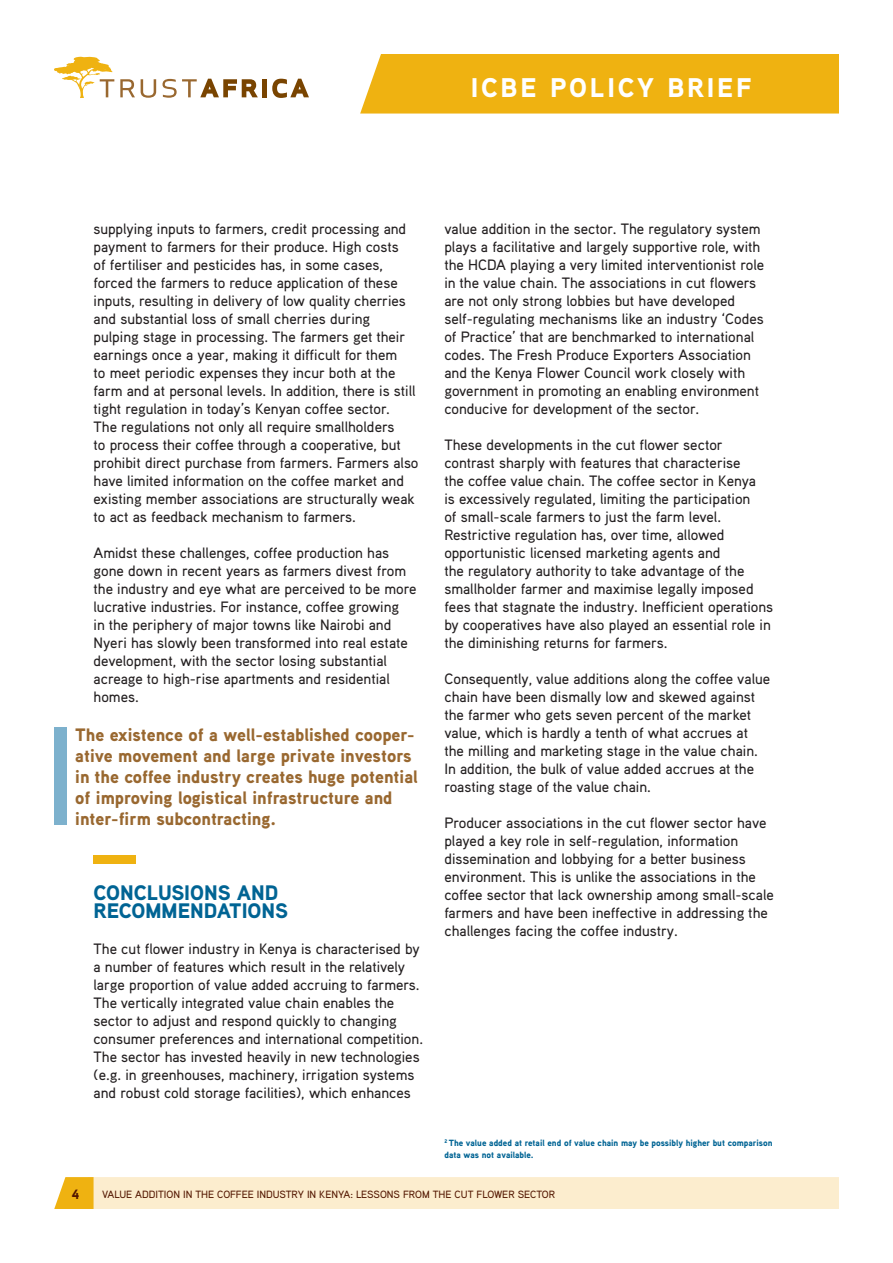
<style>
.page{position:relative;width:893px;height:1263px;background:#fff}
.page>*{position:absolute;margin:0;border:0;box-sizing:border-box;transform-origin:0 0}
.t1{font:900 27px "Aaux Pro";letter-spacing:.1em;color:#fff}
.Trust_Text{font:900 21px/18px "Aaux Pro";color:#006494}
.Trust_Citation{font:900 18px/21px "Aaux Pro";color:#996830}
.Trust_Text-2{font:500 15px/18px "Aaux Pro";color:#231f20}
.t2{font:900 13.5px "Aaux Pro";color:#531600}
.t3{font:500 10.5px "Aaux Pro";color:#531600}
.Trust_Square_Text{font:900 9px/12px "Aaux Pro";color:#006494}
</style>
<div class="page">
<div style="left:54px;top:1177px;width:785px;height:32px;background:#fcedce"></div>
<svg style="left:120px;top:79px;width:15px;height:18px"></svg>
<svg style="left:141px;top:79px;width:15px;height:19px"></svg>
<svg style="left:163px;top:79px;width:95px;height:19px"></svg>
<div style="left:262px;top:79px;width:5px;height:18px;background:#794400"></div>
<svg style="left:272px;top:79px;width:37px;height:19px"></svg>
<svg style="left:54px;top:56px;width:60px;height:42px"></svg>
<div style="left:360px;top:54px;width:479px;height:60px;background:#efb211"></div>
<div style="left:94px;top:855px;width:42px;height:9px;background:#efb211"></div>
<div style="left:55px;top:727px;width:12px;height:98px;background:#7db1cd"></div>
<h1 class="t1" style="left:471px;top:70px;width:282px">ICBE POLICY BRIEF</h1>
<p class="Trust_Text-2" style="left:94px;top:219px;width:327px">supplying inputs to farmers, credit processing and payment to farmers for their produce. High costs<br>of fertiliser and pesticides has, in some cases, forced the farmers to reduce application of these inputs, resulting in delivery of low quality cherries and substantial loss of small cherries during pulping stage in processing. The farmers get their earnings once a year, making it difficult for them<br>to meet periodic expenses they incur both at the farm and at personal levels. In addition, there is still tight regulation in today’s Kenyan coffee sector.<br>The regulations not only all require smallholders<br>to process their coffee through a cooperative, but prohibit direct purchase from farmers. Farmers also have limited information on the coffee market and existing member associations are structurally weak to act as feedback mechanism to farmers.</p>
<p class="Trust_Text-2" style="left:94px;top:543px;width:324px">Amidst these challenges, coffee production has gone down in recent years as farmers divest from the industry and eye what are perceived to be more lucrative industries. For instance, coffee growing<br>in the periphery of major towns like Nairobi and Nyeri has slowly been transformed into real estate development, with the sector losing substantial acreage to high-rise apartments and residential homes.</p>
<p class="Trust_Citation" style="left:75px;top:723px;width:341px">The existence of a well-established cooper-</p>
<p class="Trust_Citation" style="left:75px;top:744px;width:344px">ative movement and large private investors in the coffee industry creates huge potential of improving logistical infrastructure and inter-firm subcontracting.</p>
<p class="Trust_Text" style="left:94px;top:883px;width:196px">CONCLUSIONS AND<br>RECOMMENDATIONS</p>
<p class="Trust_Text-2" style="left:94px;top:939px;width:331px">The cut flower industry in Kenya is characterised by a number of features which result in the relatively large proportion of value added accruing to farmers.<br>The vertically integrated value chain enables the sector to adjust and respond quickly to changing consumer preferences and international competition.<br>The sector has invested heavily in new technologies (e.g. in greenhouses, machinery, irrigation systems and robust cold storage facilities), which enhances</p>
<p class="Trust_Text-2" style="left:444px;top:219px;width:321px">value addition in the sector. The regulatory system plays a facilitative and largely supportive role, with the HCDA playing a very limited interventionist role in the value chain. The associations in cut flowers are not only strong lobbies but have developed self-regulating mechanisms like an industry ‘Codes of Practice’ that are benchmarked to international codes. The Fresh Produce Exporters Association and the Kenya Flower Council work closely with government in promoting an enabling environment conducive for development of the sector.</p>
<p class="Trust_Text-2" style="left:444px;top:435px;width:330px">These developments in the cut flower sector contrast sharply with features that characterise<br>the coffee value chain. The coffee sector in Kenya<br>is excessively regulated, limiting the participation<br>of small-scale farmers to just the farm level.<br>Restrictive regulation has, over time, allowed opportunistic licensed marketing agents and<br>the regulatory authority to take advantage of the smallholder farmer and maximise legally imposed fees that stagnate the industry. Inefficient operations by cooperatives have also played an essential role in the diminishing returns for farmers.</p>
<p class="Trust_Text-2" style="left:444px;top:669px;width:327px">Consequently, value additions along the coffee value chain have been dismally low and skewed against the farmer who gets seven percent of the market value, which is hardly a tenth of what accrues at the milling and marketing stage in the value chain.<br>In addition, the bulk of value added accrues at the roasting stage of the value chain.</p>
<p class="Trust_Text-2" style="left:444px;top:813px;width:331px">Producer associations in the cut flower sector have played a key role in self-regulation, information dissemination and lobbying for a better business environment. This is unlike the associations in the coffee sector that lack ownership among small-scale farmers and have been ineffective in addressing the challenges facing the coffee industry.</p>
<p class="Trust_Square_Text" style="left:444px;top:1136px;width:330px"><sup>2</sup> The value added at retail end of value chain may be possibly higher but comparison data was not available.</p>
<p class="t2" style="left:72px;top:1186px;width:9px">4</p>
<p class="t3" style="left:102px;top:1187px;width:455px">VALUE ADDITION IN THE COFFEE INDUSTRY IN KENYA: LESSONS FROM THE CUT FLOWER SECTOR</p>
</div>
